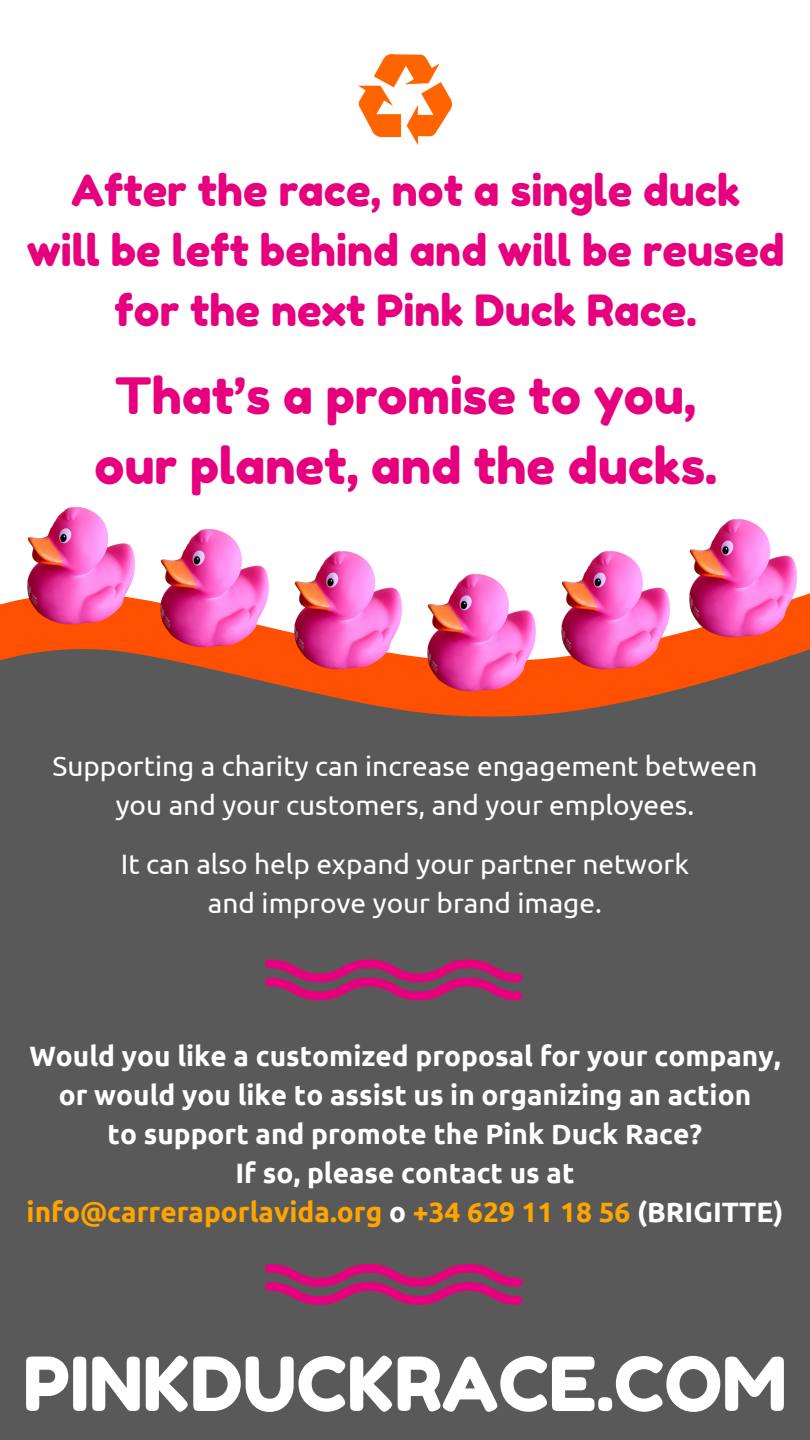
<style>
.page{position:relative;width:810px;height:1440px;background:#fff}
.page>*{position:absolute;margin:0;border:0;box-sizing:border-box;transform-origin:0 0}
.t1{font:74.4px "Fredoka One";color:#fff}
.t2{font:50px/69.8px "Fredoka One";color:#e6007e;text-align:center}
.t3{font:43px/60px "Fredoka One";color:#e6007e;text-align:center}
.t4{font:700 28px/39px "Ubuntu";color:#fff;text-align:center}
.t5{font:28px "Ubuntu";color:#fff}
.s1{color:#ffa500}
</style>
<div class="page">
<div style="left:0;top:829px;width:810px;height:611px;background:#595959"></div>
<svg style="left:0;top:645px;width:810px;height:184px;fill:#595959"></svg>
<img style="left:359px;top:55px;width:92px;height:89px">
<img style="left:14px;top:507px;width:134px;height:127px">
<img style="left:148px;top:529px;width:133px;height:127px">
<img style="left:281px;top:551px;width:134px;height:127px">
<img style="left:415px;top:574px;width:133px;height:127px">
<img style="left:549px;top:551px;width:133px;height:127px">
<img style="left:676px;top:519px;width:134px;height:127px">
<svg style="left:265px;top:1264px;width:258px;height:41px"></svg>
<svg style="left:265px;top:960px;width:258px;height:40px"></svg>
<h3 class="t3" style="left:27px;top:160px;width:759px">After the race, not a single duck<br>will be left behind and will be reused for the next Pink Duck Race.</h3>
<h2 class="t2" style="left:94px;top:361px;width:624px">That’s a promise to you, our planet, and the ducks.</h2>
<p class="t5" style="left:53px;top:750px;width:706px">Supporting a charity can increase engagement between</p>
<p class="t5" style="left:116px;top:789px;width:580px">you and your customers, and your employees.</p>
<p class="t5" style="left:121px;top:848px;width:570px">It can also help expand your partner network</p>
<p class="t5" style="left:208px;top:887px;width:396px">and improve your brand image.</p>
<p class="t4" style="left:27px;top:1037px;width:758px">Would you like a customized proposal for your company, or would you like to assist us in organizing an action<br>to support and promote the Pink Duck Race?<br>If so, please contact us at<br><span class="s1">info@carreraporlavida.org</span> o <span class="s1">+34 629 11 18 56</span> (BRIGITTE)</p>
<p class="t1" style="left:23px;top:1339px;width:765px">PINKDUCKRACE.COM</p>
</div>
